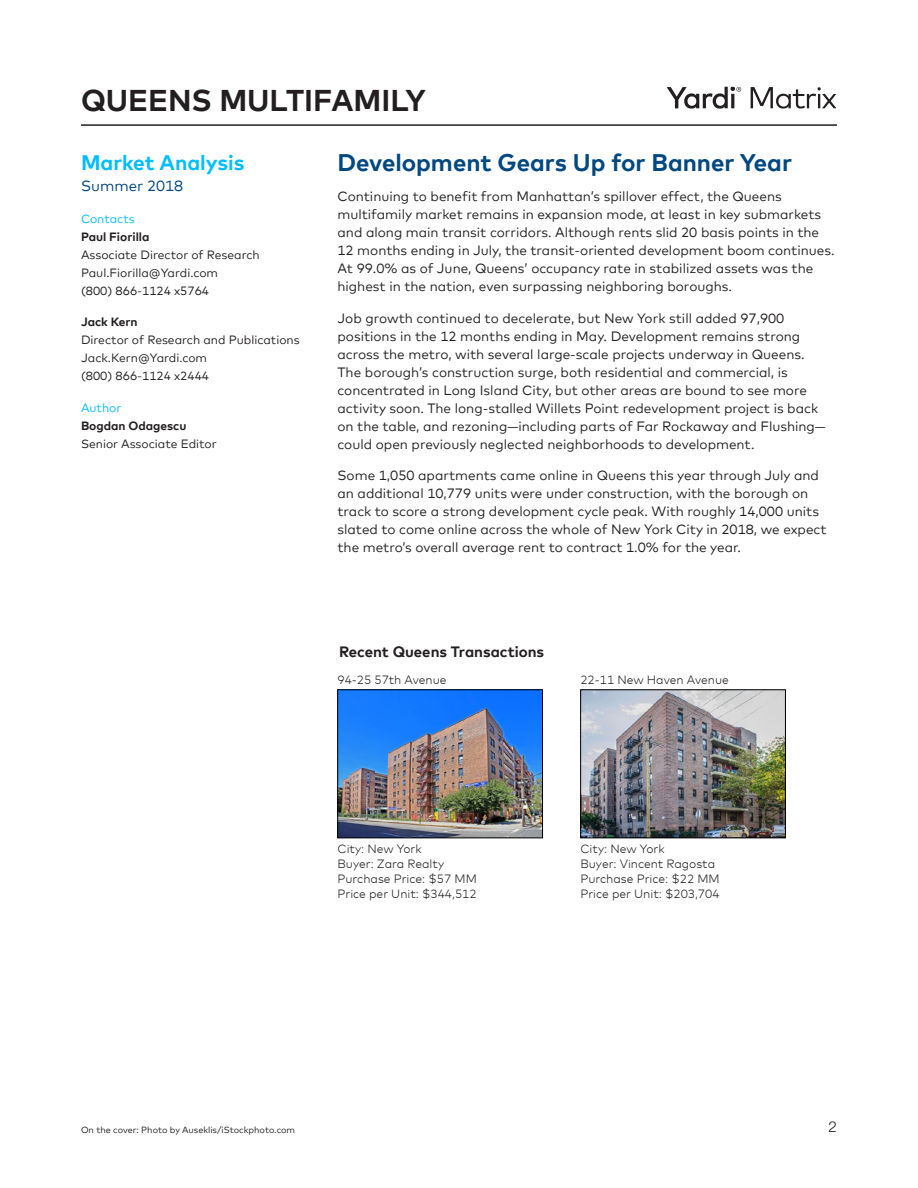
<style>
.page{position:relative;width:918px;height:1188px;background:#fff}
.page>*{position:absolute;margin:0;border:0;box-sizing:border-box;transform-origin:0 0}
.Heading_1{font:700 30px "Mark Offc Pro";color:#231f20}
.Matrix_Head{font:700 24px "Mark Offc Pro";color:#004881}
.Matrix_Body_Note{font:700 21px "Mark Offc Pro";color:#00beff}
.Matrix_Chart_Heads{font:700 15px "Mark Offc Pro";color:#231f20}
.Matrix_Body_Note-2{font:15px "Mark Offc Pro";color:#00467f}
.t1{font:300 15px "Helvetica Neue LT Std";color:#231f20}
.Matrix_Body{font:13.5px/18px "Mark Offc Pro";color:#231f20}
.Matrix_Body_Note-3{font:12px/18px "Mark Offc Pro";color:#231f20}
.t2{font:300 12px/15px "Mark Offc Pro";color:#231f20}
.Matrix_Body_Note-4{font:12px "Mark Offc Pro";color:#00bdff}
.Matrix_Body_Note-5{font:9px "Mark Offc Pro";color:#231f20}
.s1{font-weight:700}
</style>
<div class="page">
<hr style="left:81px;top:124px;width:756px;height:2px;background:#231f20">
<svg style="left:667px;top:86px;width:74px;height:23px"></svg>
<svg style="left:751px;top:87px;width:85px;height:22px"></svg>
<img style="left:582px;top:692px;width:202px;height:144px">
<div style="left:580px;top:690px;width:206px;height:148px;border:1px solid #000"></div>
<img style="left:340px;top:692px;width:201px;height:144px">
<div style="left:338px;top:690px;width:205px;height:148px;border:1px solid #000"></div>
<p class="Heading_1" style="left:81px;top:77px;width:346px">QUEENS MULTIFAMILY</p>
<p class="Matrix_Body_Note" style="left:81px;top:147px;width:165px">Market Analysis</p>
<p class="Matrix_Body_Note-2" style="left:81px;top:175px;width:104px">Summer 2018</p>
<p class="Matrix_Body_Note-4" style="left:81px;top:209px;width:55px">Contacts</p>
<p class="Matrix_Body_Note-3" style="left:81px;top:226px;width:180px"><span class="s1">Paul Fiorilla<br></span>Associate Director of Research<br>Paul.Fiorilla@Yardi.com<br>(800) 866-1124 x5764</p>
<p class="Matrix_Body_Note-3" style="left:81px;top:312px;width:220px"><span class="s1">Jack Kern<br></span>Director of Research and Publications<br>Jack.Kern@Yardi.com<br>(800) 866-1124 x2444</p>
<p class="Matrix_Body_Note-4" style="left:81px;top:398px;width:42px">Author</p>
<p class="Matrix_Body_Note-3" style="left:81px;top:415px;width:137px"><span class="s1">Bogdan Odagescu<br></span>Senior Associate Editor</p>
<p class="Matrix_Head" style="left:338px;top:144px;width:456px">Development Gears Up for Banner Year</p>
<p class="Matrix_Body" style="left:338px;top:186px;width:499px">Continuing to benefit from Manhattan’s spillover effect, the Queens multifamily market remains in expansion mode, at least in key submarkets and along main transit corridors. Although rents slid 20 basis points in the 12 months ending in July, the transit-oriented development boom continues.<br>At 99.0% as of June, Queens’ occupancy rate in stabilized assets was the highest in the nation, even surpassing neighboring boroughs.</p>
<p class="Matrix_Body" style="left:338px;top:308px;width:490px">Job growth continued to decelerate, but New York still added 97,900 positions in the 12 months ending in May. Development remains strong across the metro, with several large-scale projects underway in Queens.<br>The borough’s construction surge, both residential and commercial, is concentrated in Long Island City, but other areas are bound to see more activity soon. The long-stalled Willets Point redevelopment project is back on the table, and rezoning—including parts of Far Rockaway and Flushing— could open previously neglected neighborhoods to development.</p>
<p class="Matrix_Body" style="left:338px;top:465px;width:491px">Some 1,050 apartments came online in Queens this year through July and an additional 10,779 units were under construction, with the borough on track to score a strong development cycle peak. With roughly 14,000 units slated to come online across the whole of New York City in 2018, we expect the metro’s overall average rent to contract 1.0% for the year.</p>
<p class="Matrix_Chart_Heads" style="left:339px;top:640px;width:207px">Recent Queens Transactions</p>
<p class="t2" style="left:338px;top:671px;width:111px">94-25 57th Avenue</p>
<p class="t2" style="left:580px;top:671px;width:150px">22-11 New Haven Avenue</p>
<p class="t2" style="left:338px;top:840px;width:141px">City: New York<br>Buyer: Zara Realty<br>Purchase Price: $57 MM</p>
<p class="t2" style="left:338px;top:885px;width:141px">Price per Unit: $344,512</p>
<p class="t2" style="left:580px;top:840px;width:86px">City: New York</p>
<p class="t2" style="left:580px;top:855px;width:141px">Buyer: Vincent Ragosta<br>Purchase Price: $22 MM</p>
<p class="t2" style="left:580px;top:885px;width:141px">Price per Unit: $203,704</p>
<p class="Matrix_Body_Note-5" style="left:81px;top:1123px;width:216px">On the cover: Photo by Auseklis/iStockphoto.com</p>
<p class="t1" style="left:829px;top:1118px;width:10px">2</p>
</div>
